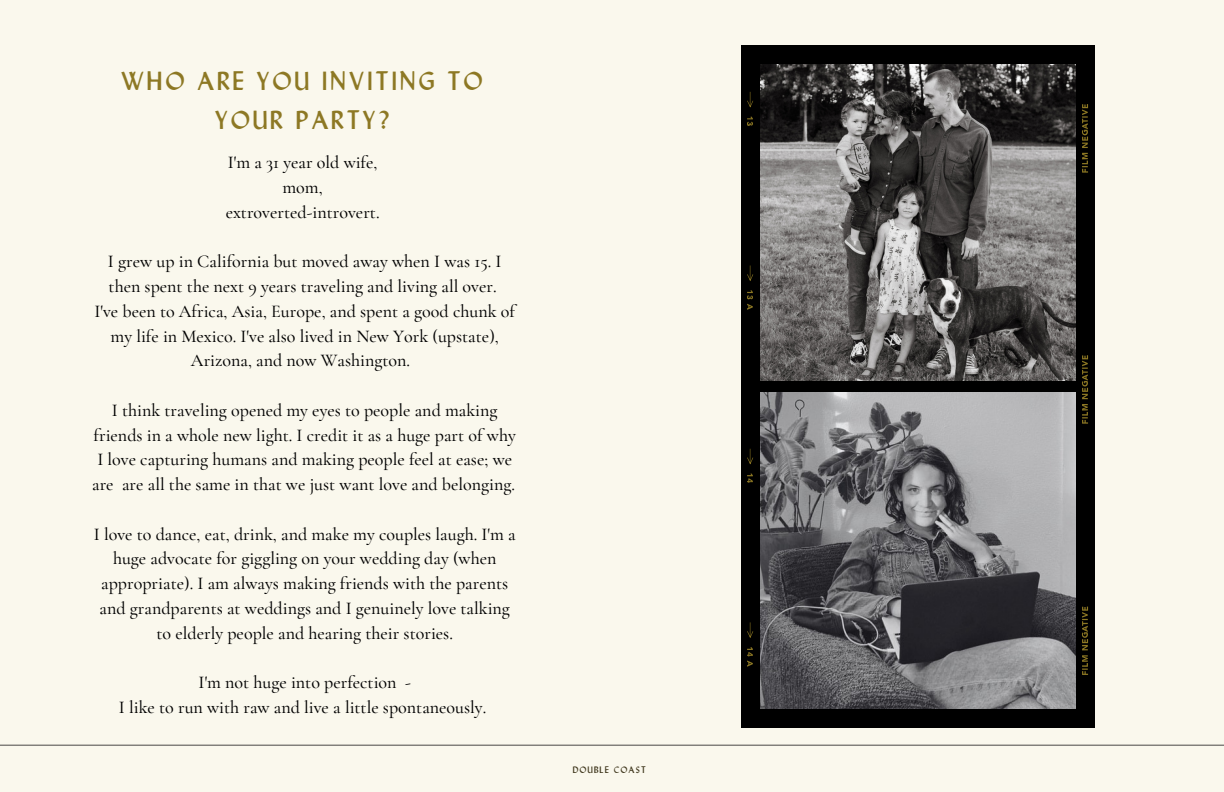
<style>
.page{position:relative;width:1224px;height:792px;background:#faf8ed}
.page>*{position:absolute;margin:0;border:0;box-sizing:border-box;transform-origin:0 0}
.t1{font:28px/39px "Lydian";letter-spacing:.075em;color:#8d7824;text-align:center}
.t2{font:500 18px/24.8px "Cormorant Garamond";color:#000;text-align:center}
.t3{font:10px "Lydian";letter-spacing:.1em;color:#40381e}
</style>
<div class="page">
<svg style="left:0;top:745px;width:1224px;height:1px"></svg>
<div style="left:741px;top:45px;width:354px;height:682px;background:#000"></div>
<img style="left:760px;top:675px;width:315px;height:33px">
<img style="left:761px;top:64px;width:315px;height:28px">
<svg style="left:747px;top:92px;width:341px;height:583px;background:#646364"></svg>
<h1 class="t1" style="left:121px;top:64px;width:364px">WHO ARE YOU INVITING TO<br>YOUR PARTY?</h1>
<p class="t2" style="left:226px;top:150px;width:155px">I'm a 31 year old wife, mom, extroverted-introvert.</p>
<p class="t2" style="left:95px;top:249px;width:422px">I grew up in California but moved away when I was 15. I then spent the next 9 years traveling and living all over.<br>I've been to Africa, Asia, Europe, and spent a good chunk of my life in Mexico. I've also lived in New York (upstate), Arizona, and now Washington.</p>
<p class="t2" style="left:92px;top:398px;width:425px">I think traveling opened my eyes to people and making friends in a whole new light. I credit it as a huge part of why I love capturing humans and making people feel at ease; we are are all the same in that we just want love and belonging.</p>
<p class="t2" style="left:94px;top:521px;width:423px">I love to dance, eat, drink, and make my couples laugh. I'm a huge advocate for giggling on your wedding day (when appropriate). I am always making friends with the parents and grandparents at weddings and I genuinely love talking to elderly people and hearing their stories.</p>
<p class="t2" style="left:119px;top:670px;width:369px">I'm not huge into perfection -<br>I like to run with raw and live a little spontaneously.</p>
<p class="t3" style="left:573px;top:766px;width:75px">DOUBLE COAST</p>
</div>
